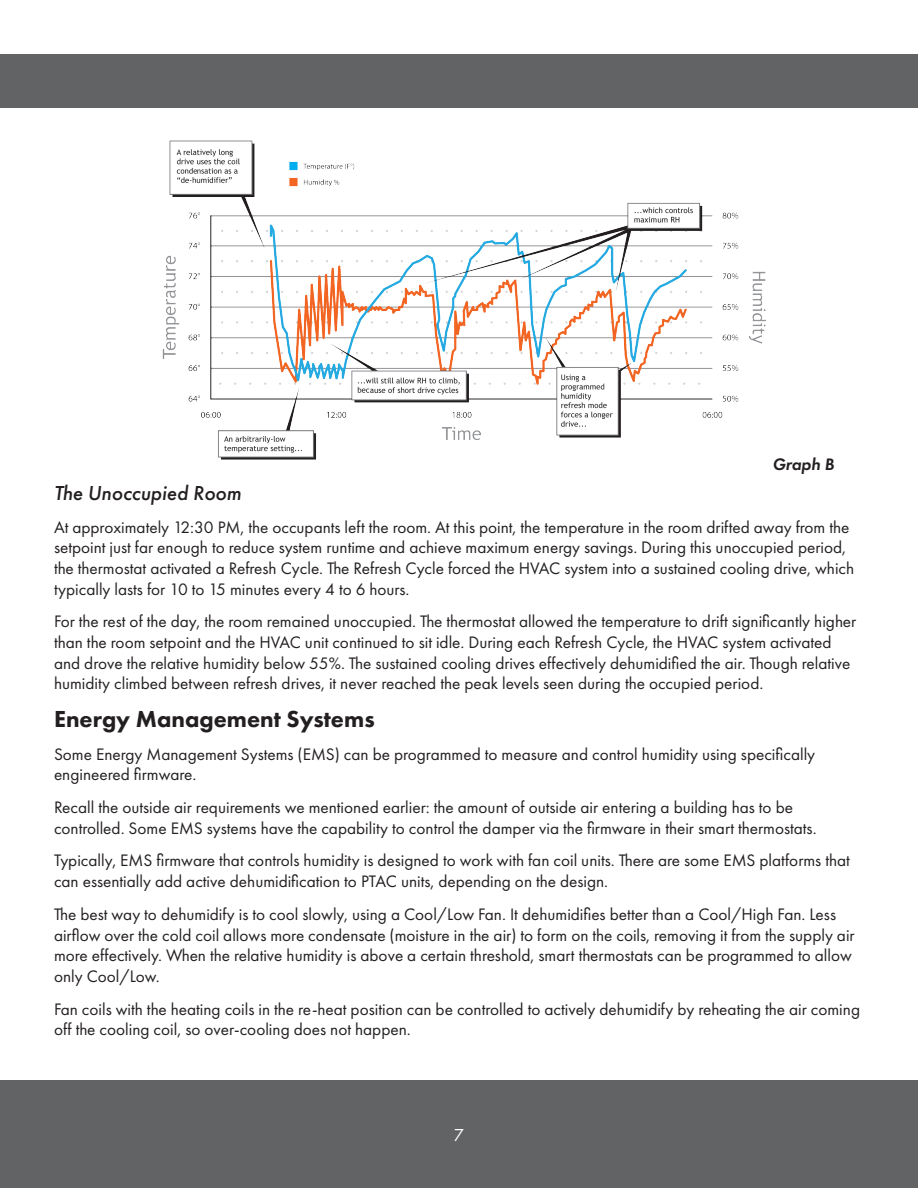
<style>
.page{position:relative;width:918px;height:1188px;background:#fff}
.page>*{position:absolute;margin:0;border:0;box-sizing:border-box;transform-origin:0 0}
.Body_Text__-_Justifi{font:800 24px "Futura PT";color:#231f20}
.Body_Text__-_Justifi-2{font:italic 500 21px "Futura PT";color:#231f20}
.t1{font:18px "Futura PT";color:#fff}
.Body_Text__-_Justifi-3{font:17.25px/20.7px "Futura PT";color:#231f20}
.Body_Text__-_Justifi-4{font:italic 600 17.25px "Futura PT";color:#231f20}
</style>
<div class="page">
<div style="left:0;top:1080px;width:918px;height:108px;background:#616365"></div>
<div style="left:0;top:54px;width:918px;height:54px;background:#616365"></div>
<img style="left:162px;top:140px;width:604px;height:320px">
<p class="Body_Text__-_Justifi-4" style="left:772px;top:453px;width:63px">Graph B</p>
<p class="Body_Text__-_Justifi-2" style="left:54px;top:480px;width:189px">The Unoccupied Room</p>
<p class="Body_Text__-_Justifi-3" style="left:54px;top:516px;width:802px">At approximately 12:30 PM, the occupants left the room. At this point, the temperature in the room drifted away from the setpoint just far enough to reduce system runtime and achieve maximum energy savings. During this unoccupied period, the thermostat activated a Refresh Cycle. The Refresh Cycle forced the HVAC system into a sustained cooling drive, which typically lasts for 10 to 15 minutes every 4 to 6 hours.</p>
<p class="Body_Text__-_Justifi-3" style="left:54px;top:611px;width:804px">For the rest of the day, the room remained unoccupied. The thermostat allowed the temperature to drift significantly higher than the room setpoint and the HVAC unit continued to sit idle. During each Refresh Cycle, the HVAC system activated and drove the relative humidity below 55%. The sustained cooling drives effectively dehumidified the air. Though relative humidity climbed between refresh drives, it never reached the peak levels seen during the occupied period.</p>
<p class="Body_Text__-_Justifi" style="left:54px;top:704px;width:322px">Energy Management Systems</p>
<p class="Body_Text__-_Justifi-3" style="left:54px;top:743px;width:763px">Some Energy Management Systems (EMS) can be programmed to measure and control humidity using specifically engineered firmware.</p>
<p class="Body_Text__-_Justifi-3" style="left:54px;top:797px;width:764px">Recall the outside air requirements we mentioned earlier: the amount of outside air entering a building has to be controlled. Some EMS systems have the capability to control the damper via the firmware in their smart thermostats.</p>
<p class="Body_Text__-_Justifi-3" style="left:54px;top:850px;width:797px">Typically, EMS firmware that controls humidity is designed to work with fan coil units. There are some EMS platforms that can essentially add active dehumidification to PTAC units, depending on the design.</p>
<p class="Body_Text__-_Justifi-3" style="left:54px;top:904px;width:802px">The best way to dehumidify is to cool slowly, using a Cool/Low Fan. It dehumidifies better than a Cool/High Fan. Less airflow over the cold coil allows more condensate (moisture in the air) to form on the coils, removing it from the supply air more effectively. When the relative humidity is above a certain threshold, smart thermostats can be programmed to allow only Cool/Low.</p>
<p class="Body_Text__-_Justifi-3" style="left:54px;top:998px;width:808px">Fan coils with the heating coils in the re-heat position can be controlled to actively dehumidify by reheating the air coming off the cooling coil, so over-cooling does not happen.</p>
<p class="t1" style="left:454px;top:1124px;width:12px">7</p>
</div>
